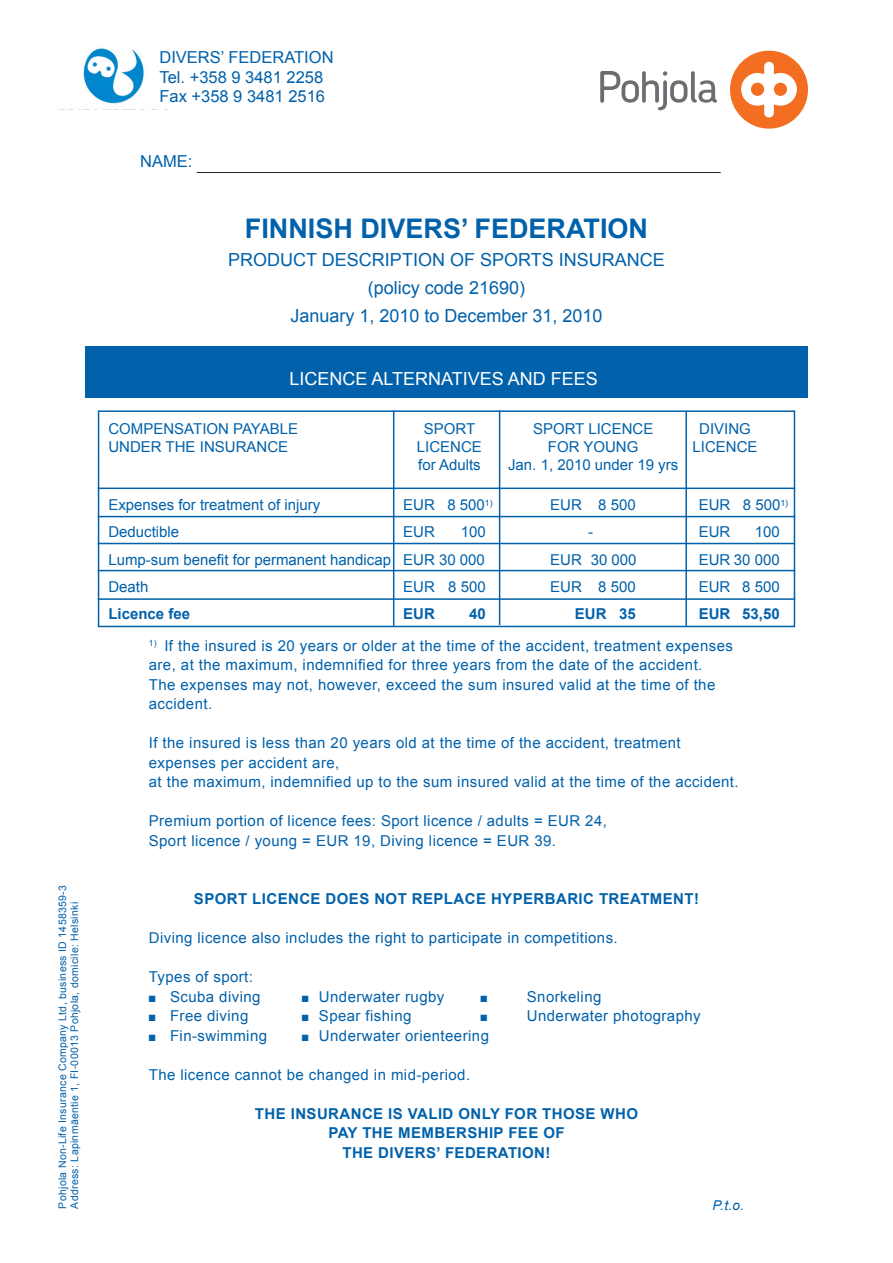
<style>
.page{position:relative;width:893px;height:1263px;background:#fff}
.page>*{position:absolute;margin:0;border:0;box-sizing:border-box;transform-origin:0 0}
.t1{font:700 27px "Arial";color:#0161ab}
.t2{font:18px/28px "Arial";color:#0161ab;text-align:center}
.t3{font:18px "Arial";color:#fff}
.t4{font:16.5px/19.5px "Arial";color:#0161ab}
.t5{font:15px/19.5px "Arial";letter-spacing:.03em;color:#0161ab}
.t6{font:15px "Arial";color:#0161ab}
.t7{font:700 15px/19.5px "Arial";letter-spacing:.03em;color:#0161ab;text-align:center}
.t8{font:700 15px "Arial";color:#0161ab}
.t9{font:italic 13.5px "Arial";color:#0161ab}
.t10{font:10.5px/12px "Arial";letter-spacing:.03em;color:#0161ab}
.t11{font:9px "Zapf Dingbats";color:#0161ab}
</style>
<div class="page">
<img style="left:83px;top:48px;width:61px;height:56px">
<div style="left:85px;top:346px;width:723px;height:52px;background:#0161ab"></div>
<div style="left:98px;top:410px;width:697px;height:217px;border:2px solid #0161ab"></div>
<hr style="left:98px;top:543px;width:697px;height:1px;background:#0161ab">
<hr style="left:393px;top:410px;width:1px;height:216px;background:#0161ab">
<hr style="left:499px;top:410px;width:1px;height:215px;background:#0161ab">
<hr style="left:197px;top:172px;width:524px;height:1px;background:#231f20">
<hr style="left:685px;top:411px;width:2px;height:215px;background:#0161ab">
<hr style="left:98px;top:488px;width:697px;height:1px;background:#0161ab">
<hr style="left:98px;top:516px;width:697px;height:1px;background:#0161ab">
<hr style="left:98px;top:570px;width:697px;height:1px;background:#0161ab">
<hr style="left:98px;top:598px;width:697px;height:2px;background:#0161ab">
<div style="left:730px;top:51px;width:78px;height:78px;background:#f36e21;border-radius:50%"></div>
<svg style="left:741px;top:60px;width:56px;height:59px"></svg>
<svg style="left:600px;top:71px;width:117px;height:39px"></svg>
<p class="t10" style="left:57px;top:1208px;width:325px;rotate:-90deg">Pohjola Non-Life Insurance Company Ltd, business ID 1458359-3<br>Address: Lapinmäentie 1, FI-00013 Pohjola, domicile: Helsinki</p>
<p class="t4" style="left:159px;top:48px;width:176px">DIVERS’ FEDERATION<br>Tel. +358 9 3481 2258<br>Fax +358 9 3481 2516</p>
<p class="t4" style="left:140px;top:151px;width:54px">NAME:</p>
<h1 class="t1" style="left:245px;top:213px;width:405px">FINNISH DIVERS’ FEDERATION</h1>
<p class="t2" style="left:228px;top:245px;width:438px">PRODUCT DESCRIPTION OF SPORTS INSURANCE (policy code 21690)<br>January 1, 2010 to December 31, 2010</p>
<p class="t3" style="left:289px;top:368px;width:310px">LICENCE ALTERNATIVES AND FEES</p>
<p class="t6" style="left:108px;top:420px;width:191px">COMPENSATION PAYABLE</p>
<p class="t5" style="left:424px;top:419px;width:53px">SPORT</p>
<p class="t6" style="left:533px;top:420px;width:122px">SPORT LICENCE</p>
<p class="t5" style="left:699px;top:419px;width:53px">DIVING</p>
<p class="t6" style="left:108px;top:438px;width:181px">UNDER THE INSURANCE</p>
<p class="t6" style="left:417px;top:438px;width:67px">LICENCE</p>
<p class="t6" style="left:548px;top:438px;width:92px">FOR YOUNG</p>
<p class="t6" style="left:692px;top:438px;width:67px">LICENCE</p>
<p class="t6" style="left:418px;top:456px;width:64px">for Adults</p>
<p class="t6" style="left:508px;top:456px;width:172px">Jan. 1, 2010 under 19 yrs</p>
<p class="t6" style="left:108px;top:497px;width:213px">Expenses for treatment of injury</p>
<p class="t5" style="left:403px;top:495px;width:91px">EUR 8 500<sup>1)</sup></p>
<p class="t5" style="left:550px;top:495px;width:87px">EUR 8 500</p>
<p class="t5" style="left:699px;top:495px;width:91px">EUR 8 500<sup>1)</sup></p>
<p class="t6" style="left:108px;top:524px;width:72px">Deductible</p>
<p class="t5" style="left:403px;top:522px;width:33px">EUR</p>
<p class="t5" style="left:461px;top:522px;width:27px">100</p>
<p class="t5" style="left:588px;top:522px;width:6px">-</p>
<p class="t5" style="left:699px;top:522px;width:33px">EUR</p>
<p class="t5" style="left:755px;top:522px;width:27px">100</p>
<p class="t6" style="left:108px;top:551px;width:378px">Lump-sum benefit for permanent handicap EUR 30 000</p>
<p class="t5" style="left:550px;top:549px;width:88px">EUR 30 000</p>
<p class="t5" style="left:699px;top:549px;width:82px">EUR 30 000</p>
<p class="t5" style="left:108px;top:576px;width:42px">Death</p>
<p class="t5" style="left:403px;top:576px;width:84px">EUR 8 500</p>
<p class="t5" style="left:550px;top:576px;width:87px">EUR 8 500</p>
<p class="t5" style="left:699px;top:576px;width:82px">EUR 8 500</p>
<p class="t8" style="left:108px;top:605px;width:83px">Licence fee</p>
<p class="t7" style="left:403px;top:603px;width:33px">EUR</p>
<p class="t7" style="left:469px;top:603px;width:18px">40</p>
<p class="t7" style="left:575px;top:603px;width:62px">EUR 35</p>
<p class="t7" style="left:699px;top:603px;width:82px">EUR 53,50</p>
<p class="t5" style="left:149px;top:636px;width:586px"><sup>1)</sup> If the insured is 20 years or older at the time of the accident, treatment expenses are, at the maximum, indemnified for three years from the date of the accident.<br>The expenses may not, however, exceed the sum insured valid at the time of the accident.</p>
<p class="t5" style="left:149px;top:733px;width:591px">If the insured is less than 20 years old at the time of the accident, treatment expenses per accident are,<br>at the maximum, indemnified up to the sum insured valid at the time of the accident.</p>
<p class="t5" style="left:149px;top:811px;width:460px">Premium portion of licence fees: Sport licence / adults = EUR 24,<br>Sport licence / young = EUR 19, Diving licence = EUR 39.</p>
<p class="t7" style="left:194px;top:889px;width:507px">SPORT LICENCE DOES NOT REPLACE HYPERBARIC TREATMENT!</p>
<p class="t5" style="left:149px;top:928px;width:470px">Diving licence also includes the right to participate in competitions.</p>
<p class="t5" style="left:149px;top:967px;width:106px">Types of sport:</p>
<p class="t5" style="left:149px;top:987px;width:113px">■ Scuba diving</p>
<p class="t5" style="left:302px;top:987px;width:144px">■ Underwater rugby</p>
<p class="t11" style="left:480px;top:993px;width:8px">■</p>
<p class="t5" style="left:527px;top:987px;width:76px">Snorkeling</p>
<p class="t5" style="left:149px;top:1006px;width:101px">■ Free diving</p>
<p class="t5" style="left:302px;top:1006px;width:111px">■ Spear fishing</p>
<p class="t11" style="left:480px;top:1013px;width:8px">■</p>
<p class="t5" style="left:527px;top:1006px;width:175px">Underwater photography</p>
<p class="t5" style="left:149px;top:1026px;width:120px">■ Fin-swimming</p>
<p class="t5" style="left:302px;top:1026px;width:189px">■ Underwater orienteering</p>
<p class="t5" style="left:149px;top:1065px;width:323px">The licence cannot be changed in mid-period.</p>
<p class="t7" style="left:255px;top:1104px;width:385px">THE INSURANCE IS VALID ONLY FOR THOSE WHO<br>PAY THE MEMBERSHIP FEE OF<br>THE DIVERS’ FEDERATION!</p>
<p class="t9" style="left:712px;top:1198px;width:33px">P.t.o.</p>
</div>
